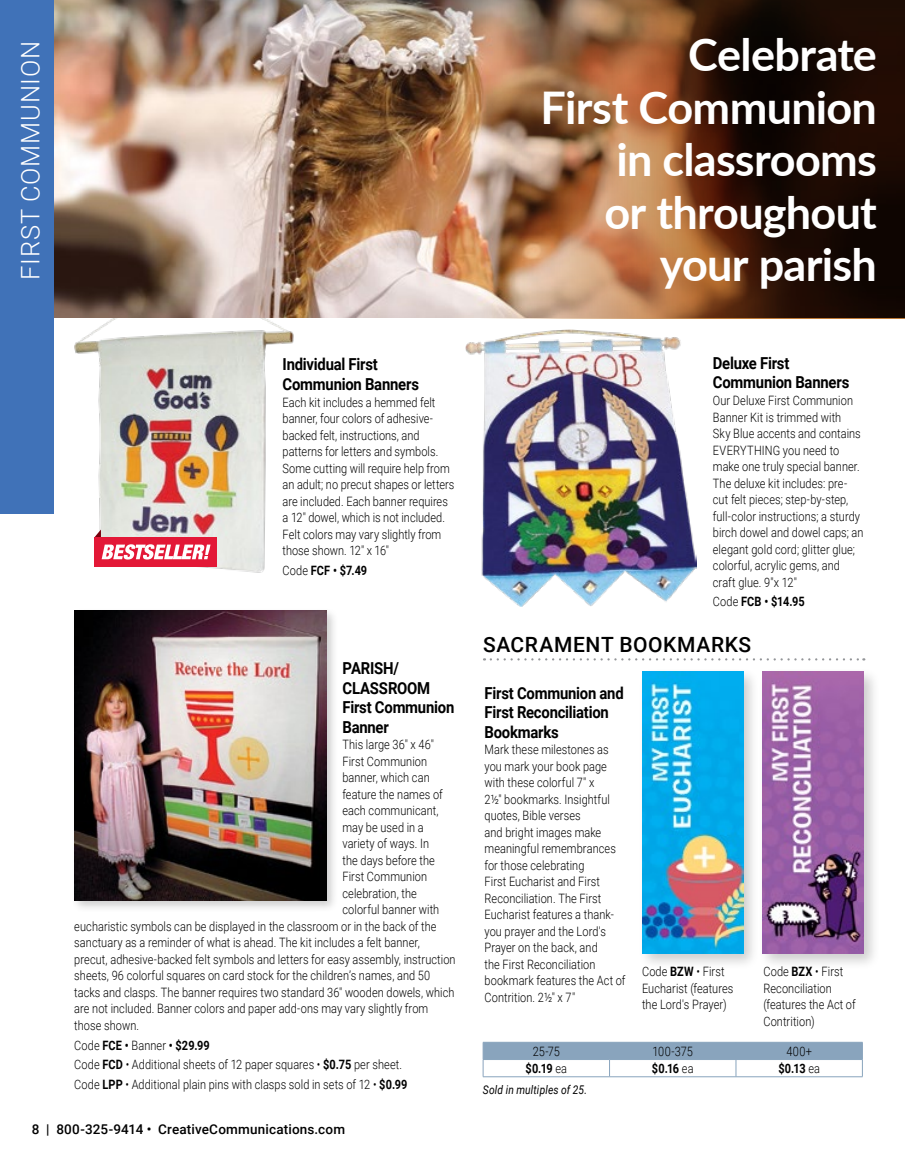
<style>
.page{position:relative;width:905px;height:1175px;background:#fff}
.page>*{position:absolute;margin:0;border:0;box-sizing:border-box;transform-origin:0 0}
.t1{font:700 45px/52.5px "Lato";letter-spacing:-.015em;color:#fff;text-align:right}
.t2{font:300 25.5px "Roboto";letter-spacing:.03em;color:#fff}
.t3{font:500 21px "Roboto";letter-spacing:.03em;color:#000}
.t4{font:700 16.5px/19.5px "Roboto";letter-spacing:-.015em;color:#000;scale:.9 1}
.t5{font:500 13.5px "Roboto";letter-spacing:.015em;color:#000}
.t6{font:300 12.9px/16.5px "Roboto";letter-spacing:.005em;color:#000;scale:.85 1}
.t7{font:700 12.9px "Roboto";color:#000;scale:.85 1}
.t8{font:italic 12px "Roboto";letter-spacing:.02em;color:#000;scale:.85 1}
.s1{font-weight:300}
.s2{font-weight:700}
</style>
<div class="page">
<img style="left:74px;top:317px;width:221px;height:256px">
<svg style="left:491px;top:658px;width:373px;height:2px"></svg>
<div style="left:71px;top:606px;width:268px;height:307px;background:#000;opacity:.2"></div>
<img style="left:75px;top:610px;width:251px;height:290px">
<img style="left:465px;top:329px;width:231px;height:277px">
<div style="left:94px;top:537px;width:123px;height:29px;background:#e31837"></div>
<svg style="left:94px;top:529px;width:116px;height:38px"></svg>
<img style="left:53px;top:0;width:427px;height:317px">
<img style="left:480px;top:0;width:424px;height:319px">
<div style="left:757px;top:667px;width:122px;height:303px;background:#000;opacity:.2"></div>
<img style="left:762px;top:672px;width:101px;height:281px">
<div style="left:637px;top:667px;width:122px;height:303px;background:#000;opacity:.2"></div>
<img style="left:642px;top:672px;width:101px;height:281px">
<svg style="left:483px;top:1042px;width:380px;height:34px"></svg>
<hr style="left:483px;top:1076px;width:126px;height:1px;background:#89a4bd">
<hr style="left:609px;top:1076px;width:127px;height:1px;background:#89a4bd">
<hr style="left:736px;top:1076px;width:126px;height:1px;background:#89a4bd">
<div style="left:0;top:0;width:53px;height:513px;background:#4072b8"></div>
<h2 class="t2" style="left:13px;top:280px;width:240px;rotate:-90deg">FIRST COMMUNION</h2>
<p class="t4" style="left:282px;top:354px;width:153px">Individual First<br>Communion Banners</p>
<p class="t6" style="left:282px;top:393px;width:204px">Each kit includes a hemmed felt banner, four colors of adhesive&shy;backed felt, instructions, and patterns for letters and symbols.<br>Some cutting will require help from an adult; no precut shapes or letters are included. Each banner requires a 12" dowel, which is not included.<br>Felt colors may vary slightly from those shown. 12" x 16"</p>
<p class="t7" style="left:282px;top:561px;width:101px"><span class="s1">Code</span> FCF • $7.49</p>
<p class="t4" style="left:342px;top:658px;width:126px">PARISH/<br>CLASSROOM<br>First Communion<br>Banner</p>
<p class="t6" style="left:342px;top:736px;width:109px">This large 36" x 46"</p>
<p class="t6" style="left:342px;top:752px;width:101px">First Communion</p>
<p class="t6" style="left:342px;top:769px;width:104px">banner, which can</p>
<p class="t6" style="left:342px;top:785px;width:119px">feature the names of</p>
<p class="t6" style="left:342px;top:802px;width:115px">each communicant,</p>
<p class="t6" style="left:342px;top:818px;width:97px">may be used in a</p>
<p class="t6" style="left:342px;top:835px;width:103px">variety of ways. In</p>
<p class="t6" style="left:342px;top:851px;width:110px">the days before the</p>
<p class="t6" style="left:342px;top:868px;width:101px">First Communion</p>
<p class="t6" style="left:342px;top:884px;width:89px">celebration, the</p>
<p class="t6" style="left:342px;top:901px;width:115px">colorful banner with</p>
<p class="t6" style="left:74px;top:917px;width:428px">eucharistic symbols can be displayed in the classroom or in the back of the</p>
<p class="t6" style="left:74px;top:934px;width:408px">sanctuary as a reminder of what is ahead. The kit includes a felt banner,</p>
<p class="t6" style="left:74px;top:950px;width:450px">precut, adhesive-backed felt symbols and letters for easy assembly, instruction</p>
<p class="t6" style="left:74px;top:967px;width:420px">sheets, 96 colorful squares on card stock for the children’s names, and 50</p>
<p class="t6" style="left:74px;top:983px;width:449px">tacks and clasps. The banner requires two standard 36" wooden dowels, which</p>
<p class="t6" style="left:74px;top:1000px;width:418px">are not included. Banner colors and paper add-ons may vary slightly from</p>
<p class="t6" style="left:74px;top:1016px;width:78px">those shown.</p>
<p class="t6" style="left:74px;top:1034px;width:393px;line-height:19.8px">Code <span class="s2">FCE •</span> Banner <span class="s2">• $29.99<br></span>Code <span class="s2">FCD</span> • Additional sheets of 12 paper squares • <span class="s2">$0.75</span> per sheet.<br>Code <span class="s2">LPP</span> • Additional plain pins with clasps sold in sets of 12 • <span class="s2">$0.99</span></p>
<p class="t5" style="left:32px;top:1119px;width:315px">8 | 800-325-9414 • CreativeCommunications.com</p>
<h1 class="t1" style="left:540px;top:26px;width:338px">Celebrate<br>First Communion in classrooms<br>or throughout your parish</h1>
<p class="t4" style="left:712px;top:353px;width:153px">Deluxe First<br>Communion Banners</p>
<p class="t6" style="left:712px;top:392px;width:179px">Our Deluxe First Communion<br>Banner Kit is trimmed with<br>Sky Blue accents and contains<br>EVERYTHING you need to make one truly special banner.<br>The deluxe kit includes: pre&shy;cut felt pieces; step-by-step, full-color instructions; a sturdy birch dowel and dowel caps; an elegant gold cord; glitter glue; colorful, acrylic gems, and craft glue. 9"x 12"</p>
<p class="t7" style="left:712px;top:592px;width:110px"><span class="s1">Code</span> FCB • $14.95</p>
<h3 class="t3" style="left:483px;top:629px;width:269px">SACRAMENT BOOKMARKS</h3>
<p class="t4" style="left:484px;top:682px;width:156px">First Communion and<br>First Reconciliation<br>Bookmarks</p>
<p class="t6" style="left:484px;top:740px;width:167px">Mark these milestones as you mark your book page with these colorful 7" x<br>2½" bookmarks. Insightful quotes, Bible verses<br>and bright images make meaningful remembrances for those celebrating<br>First Eucharist and First<br>Reconciliation. The First<br>Eucharist features a thank&shy;you prayer and the Lord's<br>Prayer on the back, and<br>the First Reconciliation bookmark features the Act of<br>Contrition. 2½" x 7"</p>
<p class="t6" style="left:642px;top:962px;width:109px">Code <span class="s2">BZW</span> • First<br>Eucharist (features the Lord's Prayer)</p>
<p class="t6" style="left:763px;top:962px;width:110px">Code <span class="s2">BZX</span> • First<br>Reconciliation (features the Act of<br>Contrition)</p>
<p class="t6" style="left:532px;top:1042px;width:33px">25-75</p>
<p class="t6" style="left:652px;top:1042px;width:49px">100-375</p>
<p class="t6" style="left:786px;top:1042px;width:31px">400+</p>
<p class="t7" style="left:525px;top:1059px;width:50px">$0.19 <span class="s1">ea</span></p>
<p class="t7" style="left:652px;top:1059px;width:51px">$0.16 <span class="s1">ea</span></p>
<p class="t7" style="left:778px;top:1059px;width:51px">$0.13 <span class="s1">ea</span></p>
<p class="t8" style="left:483px;top:1080px;width:124px">Sold in multiples of 25.</p>
</div>
